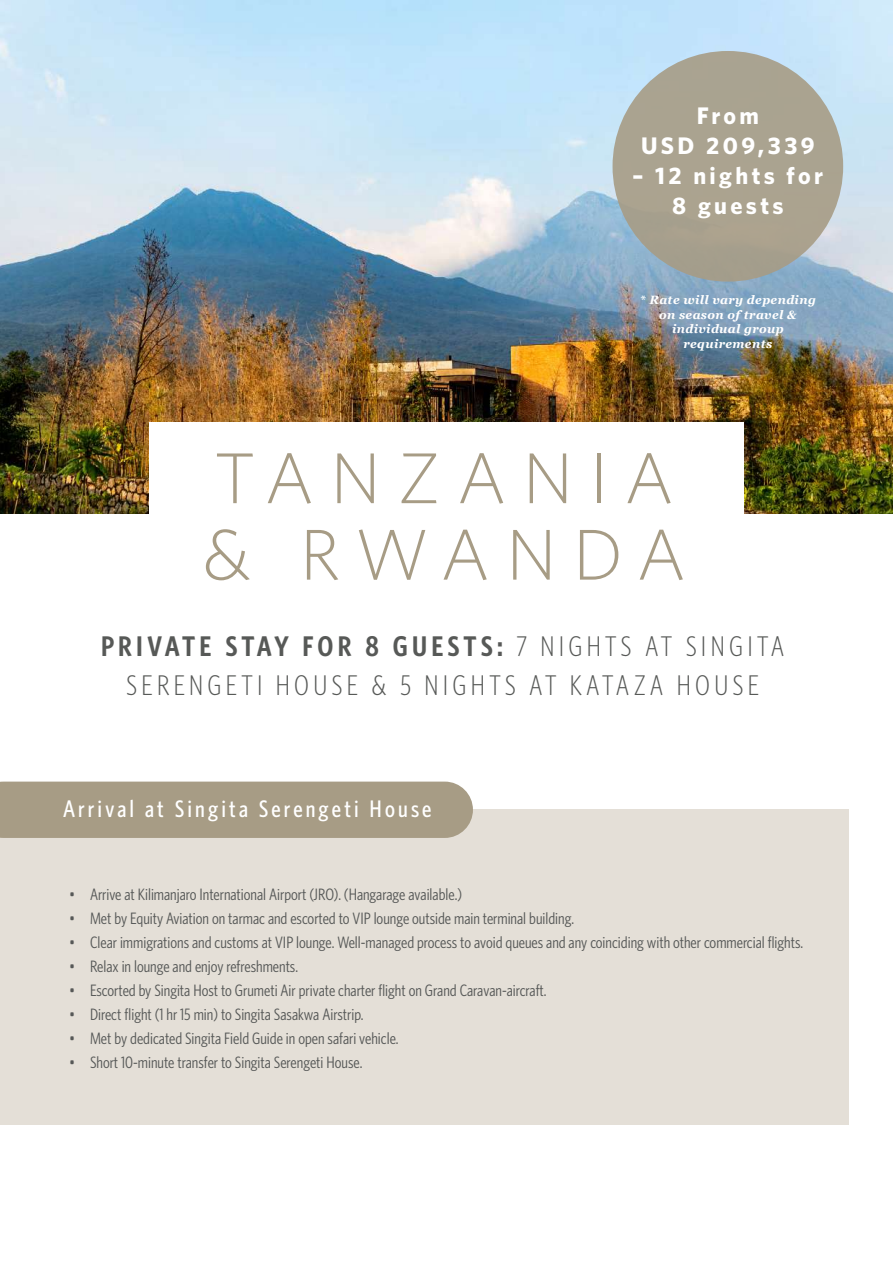
<style>
.page{position:relative;width:893px;height:1263px;background:#fff}
.page>*{position:absolute;margin:0;border:0;box-sizing:border-box;transform-origin:0 0}
.t1{font:300 72px/76.5px "Whitney HTF";letter-spacing:.22em;color:#a79c85}
.t2{font:300 28.5px/39px "Whitney Condensed";letter-spacing:.15em;color:#575957;text-align:center}
.t3{font:700 24px/30px "Whitney HTF";letter-spacing:.14em;color:#fff;text-align:center}
.t4{font:500 24px "Whitney Condensed";letter-spacing:.13em;color:#fff}
.t5{font:16.5px "Whitney Condensed";color:#565857}
.t6{font:italic 700 12px/14.4px "Georgia";letter-spacing:.03em;color:#fff;text-align:center}
.s1{font-weight:600}
</style>
<div class="page">
<img style="left:0;top:0;width:893px;height:513px">
<div style="left:149px;top:423px;width:594px;height:195px;background:#fff"></div>
<div style="left:0;top:810px;width:849px;height:315px;background:#e4dfd7"></div>
<div style="left:0;top:782px;width:473px;height:56px;background:#a79c85"></div>
<div style="left:612px;top:51px;width:231px;height:231px;background:#aaa390;border-radius:50%"></div>
<h3 class="t3" style="left:641px;top:100px;width:175px">From<br>USD 209,339</h3>
<h3 class="t3" style="left:633px;top:160px;width:192px">– 12 nights for<br>8 guests</h3>
<p class="t6" style="left:640px;top:292px;width:177px">* Rate will vary depending on season of travel &amp; individual group requirements</p>
<h1 class="t1" style="left:202px;top:439px;width:486px">TANZANIA &amp; RWANDA</h1>
<h2 class="t2" style="left:101px;top:626px;width:685px"><span class="s1">PRIVATE STAY FOR 8 GUESTS:</span> 7 NIGHTS AT SINGITA<br>SERENGETI HOUSE &amp; 5 NIGHTS AT KATAZA HOUSE</h2>
<h3 class="t4" style="left:63px;top:793px;width:370px">Arrival at Singita Serengeti House</h3>
<p class="t5" style="left:69px;top:884px;width:395px">• Arrive at Kilimanjaro International Airport (JRO). (Hangarage available.)</p>
<p class="t5" style="left:69px;top:908px;width:507px">• Met by Equity Aviation on tarmac and escorted to VIP lounge outside main terminal building.</p>
<p class="t5" style="left:69px;top:932px;width:736px">• Clear immigrations and customs at VIP lounge. Well-managed process to avoid queues and any coinciding with other commercial flights.</p>
<p class="t5" style="left:69px;top:956px;width:231px">• Relax in lounge and enjoy refreshments.</p>
<p class="t5" style="left:69px;top:980px;width:479px">• Escorted by Singita Host to Grumeti Air private charter flight on Grand Caravan-aircraft.</p>
<p class="t5" style="left:69px;top:1004px;width:296px">• Direct flight (1 hr 15 min) to Singita Sasakwa Airstrip.</p>
<p class="t5" style="left:69px;top:1028px;width:331px">• Met by dedicated Singita Field Guide in open safari vehicle.</p>
<p class="t5" style="left:69px;top:1052px;width:295px">• Short 10-minute transfer to Singita Serengeti House.</p>
</div>
